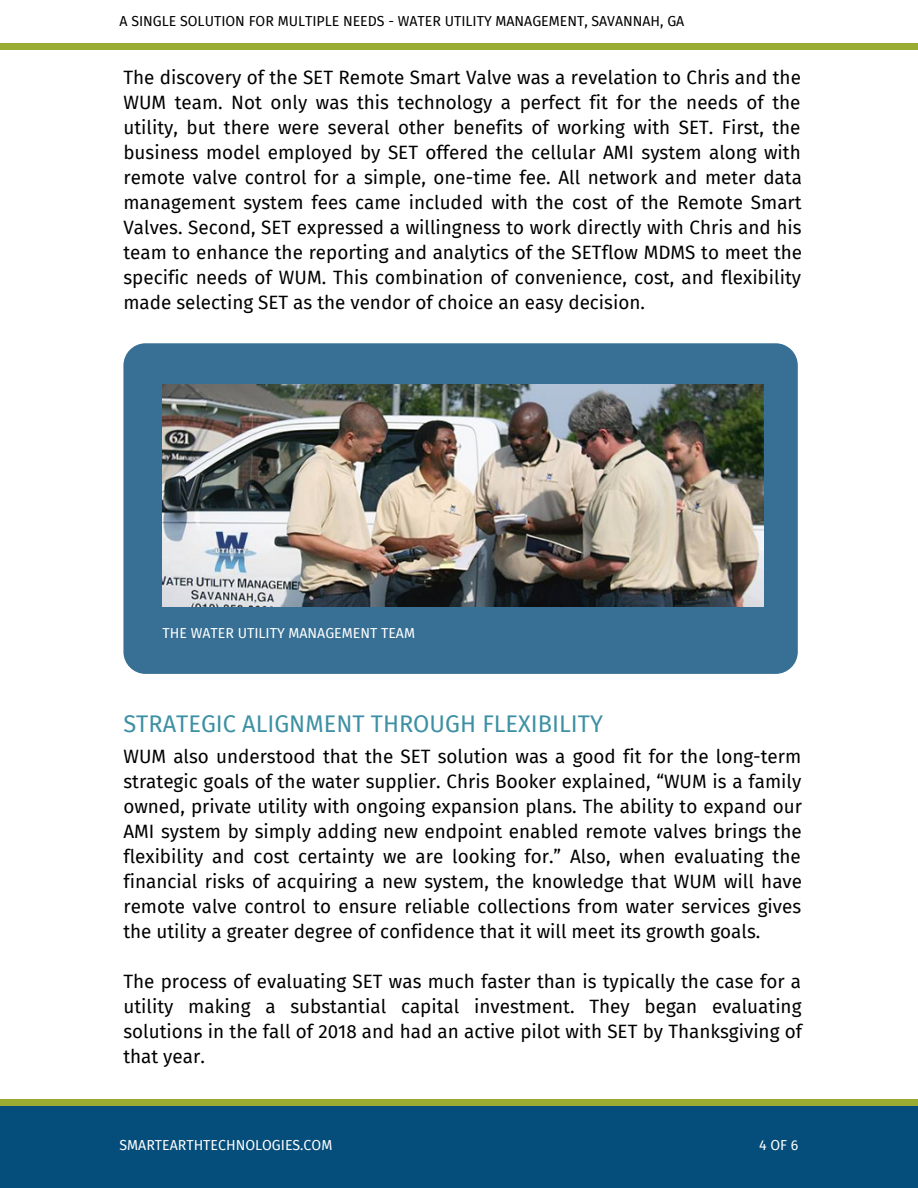
<style>
.page{position:relative;width:918px;height:1188px;background:#fff}
.page>*{position:absolute;margin:0;border:0;box-sizing:border-box;transform-origin:0 0}
.t1{font:23.55px "Fira Sans";color:#3d90a3}
.t2{font:18.9px/25px "Fira Sans";color:#000;text-align:justify}
.t3{font:14.1px "Fira Sans";color:#000}
.t4{font:14.1px "Fira Sans";color:#fff}
</style>
<div class="page">
<div style="left:0;top:43px;width:918px;height:6px;background:#9bac32"></div>
<div style="left:0;top:1103px;width:918px;height:85px;background:#054d7a"></div>
<div style="left:0;top:1099px;width:918px;height:7px;background:#9bac32"></div>
<div style="left:123px;top:343px;width:675px;height:331px;background:#377094;border-radius:22px"></div>
<img style="left:163px;top:384px;width:600px;height:223px">
<p class="t3" style="left:120px;top:13px;width:566px">A SINGLE SOLUTION FOR MULTIPLE NEEDS - WATER UTILITY MANAGEMENT, SAVANNAH, GA</p>
<p class="t2" style="left:123px;top:66px;width:680px">The discovery of the SET Remote Smart Valve was a revelation to Chris and the WUM team. Not only was this technology a perfect fit for the needs of the utility, but there were several other benefits of working with SET. First, the business model employed by SET offered the cellular AMI system along with remote valve control for a simple, one-time fee. All network and meter data management system fees came included with the cost of the Remote Smart Valves. Second, SET expressed a willingness to work directly with Chris and his team to enhance the reporting and analytics of the SETflow MDMS to meet the specific needs of WUM. This combination of convenience, cost, and flexibility made selecting SET as the vendor of choice an easy decision.</p>
<p class="t4" style="left:163px;top:625px;width:254px">THE WATER UTILITY MANAGEMENT TEAM</p>
<p class="t1" style="left:123px;top:710px;width:481px">STRATEGIC ALIGNMENT THROUGH FLEXIBILITY</p>
<p class="t2" style="left:123px;top:744px;width:680px">WUM also understood that the SET solution was a good fit for the long-term strategic goals of the water supplier. Chris Booker explained, “WUM is a family owned, private utility with ongoing expansion plans. The ability to expand our AMI system by simply adding new endpoint enabled remote valves brings the flexibility and cost certainty we are looking for.” Also, when evaluating the financial risks of acquiring a new system, the knowledge that WUM will have remote valve control to ensure reliable collections from water services gives the utility a greater degree of confidence that it will meet its growth goals.</p>
<p class="t2" style="left:123px;top:969px;width:680px">The process of evaluating SET was much faster than is typically the case for a utility making a substantial capital investment. They began evaluating solutions in the fall of 2018 and had an active pilot with SET by Thanksgiving of that year.</p>
<p class="t4" style="left:120px;top:1137px;width:214px">SMARTEARTHTECHNOLOGIES.COM</p>
<p class="t4" style="left:759px;top:1137px;width:41px">4OF6</p>
</div>
